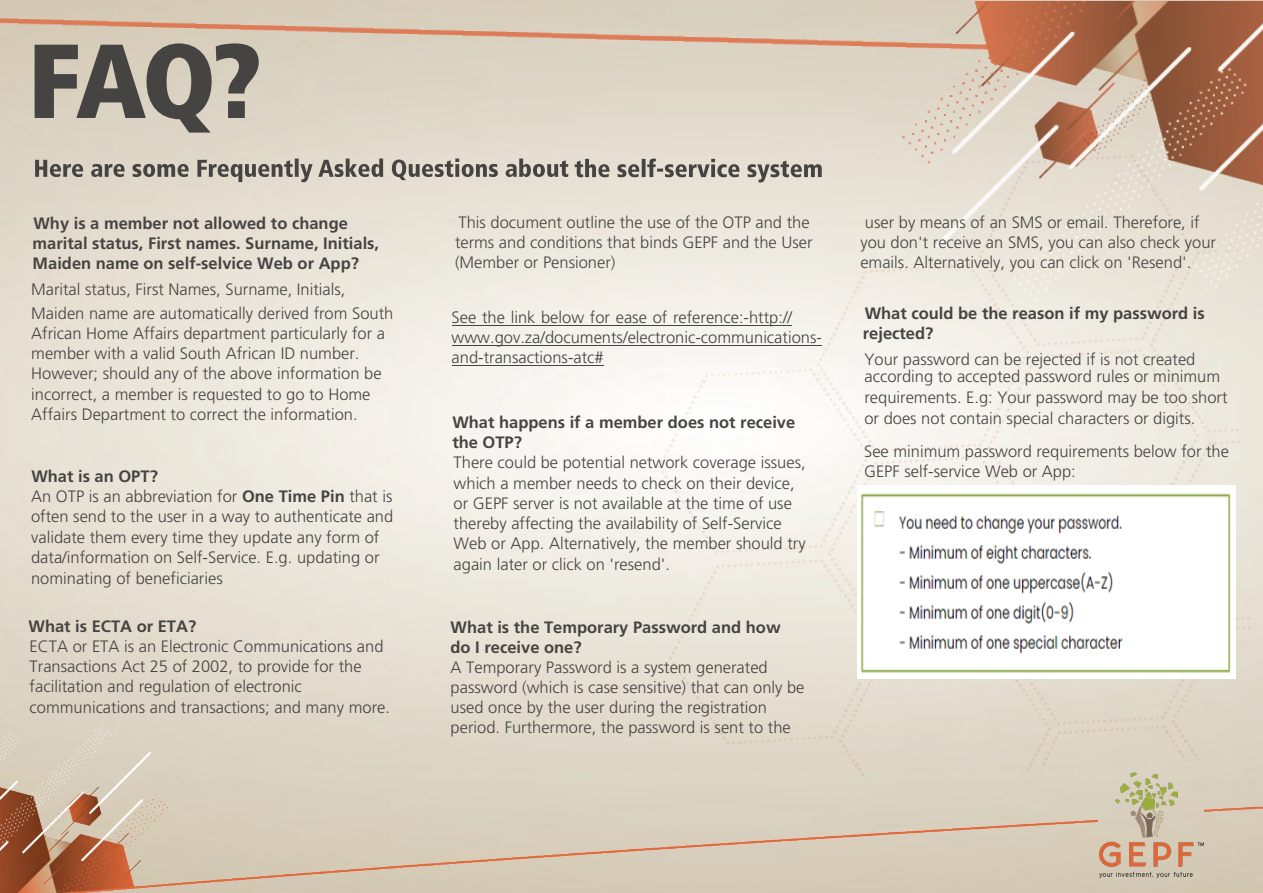
<style>
.page{position:relative;width:1263px;height:893px;background:#fff}
.page>*{position:absolute;margin:0;border:0;box-sizing:border-box;transform-origin:0 0}
.Signature_2{font:900 condensed 105px "Frutiger LT Pro";color:#464442}
.t1{font:300 16.5px/20.2px "Frutiger LT Pro";color:#464442}
.t2{font:700 16.5px/20.1px "Frutiger LT Pro";color:#464442}
.s1{font-weight:700}
</style>
<div class="page">
<img style="left:0;top:0;width:1263px;height:893px">
<img style="left:464px;top:315px;width:795px;height:485px">
<img style="left:0;top:2px;width:1263px;height:313px">
<img style="left:1205px;top:668px;width:58px;height:225px">
<img style="left:1099px;top:773px;width:105px;height:105px">
<img style="left:0;top:672px;width:1097px;height:221px">
<hr style="left:452px;top:365px;width:151px;height:1px;background:#464442">
<hr style="left:701px;top:345px;width:121px;height:1px;background:#464442">
<hr style="left:452px;top:345px;width:249px;height:1px;background:#464442">
<hr style="left:749px;top:325px;width:43px;height:1px;background:#464442">
<hr style="left:452px;top:325px;width:297px;height:1px;background:#464442">
<svg style="left:575px;top:159px;width:247px;height:24px;background:#b6b1a7"></svg>
<svg style="left:35px;top:159px;width:533px;height:23px;background:#b0aaa0"></svg>
<img style="left:857px;top:485px;width:379px;height:193px">
<p class="Signature_2" style="left:28px;top:17px;width:235px">FAQ?</p>
<p class="t2" style="left:33px;top:213px;width:348px">Why is a member not allowed to change marital status, First names. Surname, Initials,<br>Maiden name on self-selvice Web or App?</p>
<p class="t1" style="left:31px;top:277px;width:364px;line-height:24.2px">Marital status, First Names, Surname, Initials,<br>Maiden name are automatically derived from South</p>
<p class="t1" style="left:31px;top:324px;width:355px">African Home Affairs department particularly for a member with a valid South African ID number.<br>However; should any of the above information be incorrect, a member is requested to go to Home Affairs Department to correct the information.</p>
<p class="t1" style="left:31px;top:466px;width:364px"><span class="s1">What is an OPT?<br></span>An OTP is an abbreviation for <span class="s1">One Time Pin</span> that is often send to the user in a way to authenticate and validate them every time they update any form of data/information on Self-Service. E.g. updating or nominating of beneficiaries</p>
<p class="t2" style="left:28px;top:616px;width:169px">What is ECTA or ETA?</p>
<p class="t1" style="left:30px;top:636px;width:362px">ECTA or ETA is an Electronic Communications and Transactions Act 25 of 2002, to provide for the facilitation and regulation of electronic communications and transactions; and many more.</p>
<p class="t1" style="left:455px;top:212px;width:359px">This document outline the use of the OTP and the terms and conditions that binds GEPF and the User (Member or Pensioner)</p>
<p class="t1" style="left:452px;top:308px;width:372px;line-height:19.8px">See the link below for ease of reference:-http:// www.gov.za/documents/electronic-communications&shy;and-transactions-atc#</p>
<p class="t2" style="left:452px;top:412px;width:344px">What happens if a member does not receive the OTP?</p>
<p class="t1" style="left:454px;top:453px;width:354px">There could be potential network coverage issues, which a member needs to check on their device, or GEPF server is not available at the time of use thereby affecting the availability of Self-Service Web or App. Alternatively, the member should try again later or click on 'resend'.</p>
<p class="t2" style="left:451px;top:617px;width:332px">What is the Temporary Password and how do I receive one?</p>
<p class="t1" style="left:451px;top:657px;width:355px">A Temporary Password is a system generated password (which is case sensitive) that can only be used once by the user during the registration period. Furthermore, the password is sent to the</p>
<p class="t1" style="left:860px;top:212px;width:357px">user by means of an SMS or email. Therefore, if you don't receive an SMS, you can also check your emails. Alternatively, you can click on 'Resend'.</p>
<p class="t2" style="left:863px;top:304px;width:343px;line-height:19.6px">What could be the reason if my password is rejected?</p>
<p class="t1" style="left:864px;top:351px;width:357px;line-height:16.6px">Your password can be rejected if is not created according to accepted password rules or minimum</p>
<p class="t1" style="left:864px;top:387px;width:365px;line-height:21.3px">requirements. E.g: Your password may be too short or does not contain special characters or digits.</p>
<p class="t1" style="left:864px;top:442px;width:366px;line-height:19.8px">See minimum password requirements below for the<br>GEPF self-service Web or App:</p>
</div>
